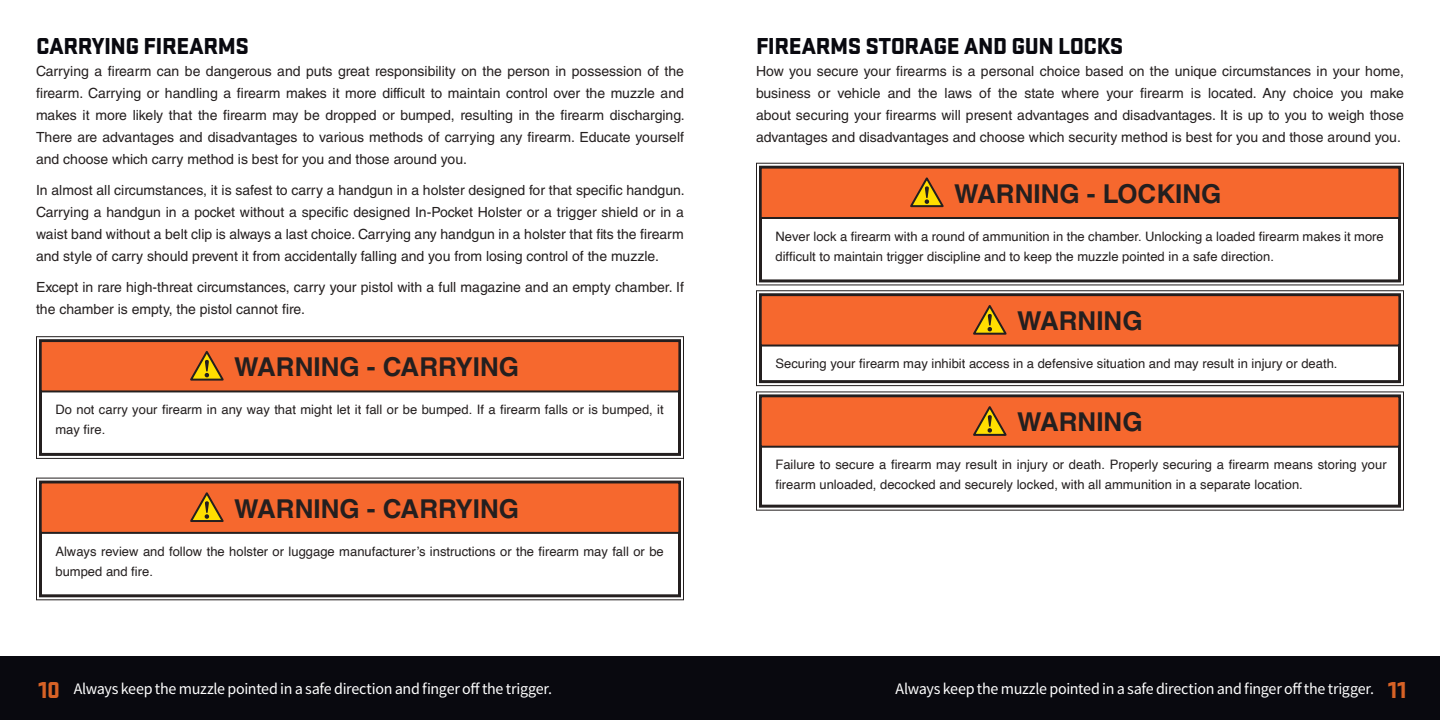
<style>
.page{position:relative;width:1440px;height:720px;background:#fff}
.page>*{position:absolute;margin:0;border:0;box-sizing:border-box;transform-origin:0 0}
.t1{font:700 26px "Helvetica LT Std";color:#241f1f}
.t2{font:900 24px "Stratum 2";letter-spacing:-.02em;color:#09090f}
.t3{font:16px "Source Sans Pro";letter-spacing:-.02em;color:#fff}
.t4{font:14px/22px "Helvetica LT Std";color:#241f1f;text-align:justify}
.t5{font:13px/20px "Helvetica";color:#241f1f}
.s1{font-family:"Stratum 2";font-weight:900;font-size:24px;color:#d76226}
</style>
<div class="page">
<div style="left:0;top:657px;width:1440px;height:63px;background:#09090f"></div>
<svg style="left:36px;top:336px;width:648px;height:123px"></svg>
<div style="left:39px;top:339px;width:642px;height:117px;border:3px solid #241f1f"></div>
<svg style="left:39px;top:339px;width:642px;height:54px"></svg>
<svg style="left:36px;top:477px;width:648px;height:124px"></svg>
<div style="left:39px;top:481px;width:642px;height:116px;border:3px solid #241f1f"></div>
<svg style="left:39px;top:480px;width:642px;height:55px"></svg>
<svg style="left:756px;top:162px;width:648px;height:124px"></svg>
<div style="left:759px;top:166px;width:642px;height:116px;border:3px solid #241f1f"></div>
<svg style="left:759px;top:166px;width:642px;height:54px"></svg>
<svg style="left:756px;top:290px;width:648px;height:97px"></svg>
<div style="left:759px;top:293px;width:642px;height:90px;border:3px solid #241f1f"></div>
<svg style="left:759px;top:293px;width:642px;height:55px"></svg>
<svg style="left:756px;top:391px;width:648px;height:120px"></svg>
<div style="left:759px;top:394px;width:642px;height:114px;border:3px solid #241f1f"></div>
<svg style="left:759px;top:394px;width:642px;height:55px"></svg>
<h2 class="t2" style="left:36px;top:29px;width:214px">CARRYING FIREARMS</h2>
<p class="t4" style="left:36px;top:61px;width:650px">Carrying a firearm can be dangerous and puts great responsibility on the person in possession of the firearm. Carrying or handling a firearm makes it more difficult to maintain control over the muzzle and makes it more likely that the firearm may be dropped or bumped, resulting in the firearm discharging.<br>There are advantages and disadvantages to various methods of carrying any firearm. Educate yourself and choose which carry method is best for you and those around you.</p>
<p class="t4" style="left:36px;top:180px;width:650px">In almost all circumstances, it is safest to carry a handgun in a holster designed for that specific handgun.<br>Carrying a handgun in a pocket without a specific designed In-Pocket Holster or a trigger shield or in a waist band without a belt clip is always a last choice. Carrying any handgun in a holster that fits the firearm and style of carry should prevent it from accidentally falling and you from losing control of the muzzle.</p>
<p class="t4" style="left:36px;top:276px;width:649px">Except in rare high-threat circumstances, carry your pistol with a full magazine and an empty chamber. If the chamber is empty, the pistol cannot fire.</p>
<h1 class="t1" style="left:234px;top:351px;width:286px">WARNING - CARRYING</h1>
<p class="t5" style="left:55px;top:400px;width:610px">Do not carry your firearm in any way that might let it fall or be bumped. If a firearm falls or is bumped, it may fire.</p>
<h1 class="t1" style="left:234px;top:493px;width:286px">WARNING - CARRYING</h1>
<p class="t5" style="left:55px;top:541px;width:610px">Always review and follow the holster or luggage manufacturer’s instructions or the firearm may fall or be bumped and fire.</p>
<h2 class="t2" style="left:756px;top:29px;width:369px">FIREARMS STORAGE AND GUN LOCKS</h2>
<p class="t4" style="left:756px;top:61px;width:650px">How you secure your firearms is a personal choice based on the unique circumstances in your home, business or vehicle and the laws of the state where your firearm is located. Any choice you make about securing your firearms will present advantages and disadvantages. It is up to you to weigh those advantages and disadvantages and choose which security method is best for you and those around you.</p>
<h1 class="t1" style="left:954px;top:178px;width:269px">WARNING - LOCKING</h1>
<p class="t5" style="left:775px;top:227px;width:610px">Never lock a firearm with a round of ammunition in the chamber. Unlocking a loaded firearm makes it more difficult to maintain trigger discipline and to keep the muzzle pointed in a safe direction.</p>
<h1 class="t1" style="left:1017px;top:305px;width:127px">WARNING</h1>
<p class="t5" style="left:775px;top:354px;width:564px">Securing your firearm may inhibit access in a defensive situation and may result in injury or death.</p>
<h1 class="t1" style="left:1017px;top:406px;width:127px">WARNING</h1>
<p class="t5" style="left:775px;top:455px;width:613px">Failure to secure a firearm may result in injury or death. Properly securing a firearm means storing your firearm unloaded, decocked and securely locked, with all ammunition in a separate location.</p>
<p class="t3" style="left:38px;top:678px;width:515px"><span class="s1">10</span> Always keep the muzzle pointed in a safe direction and finger off the trigger.</p>
<p class="t3" style="left:896px;top:678px;width:512px">Always keep the muzzle pointed in a safe direction and finger off the trigger. <span class="s1">11</span></p>
</div>
